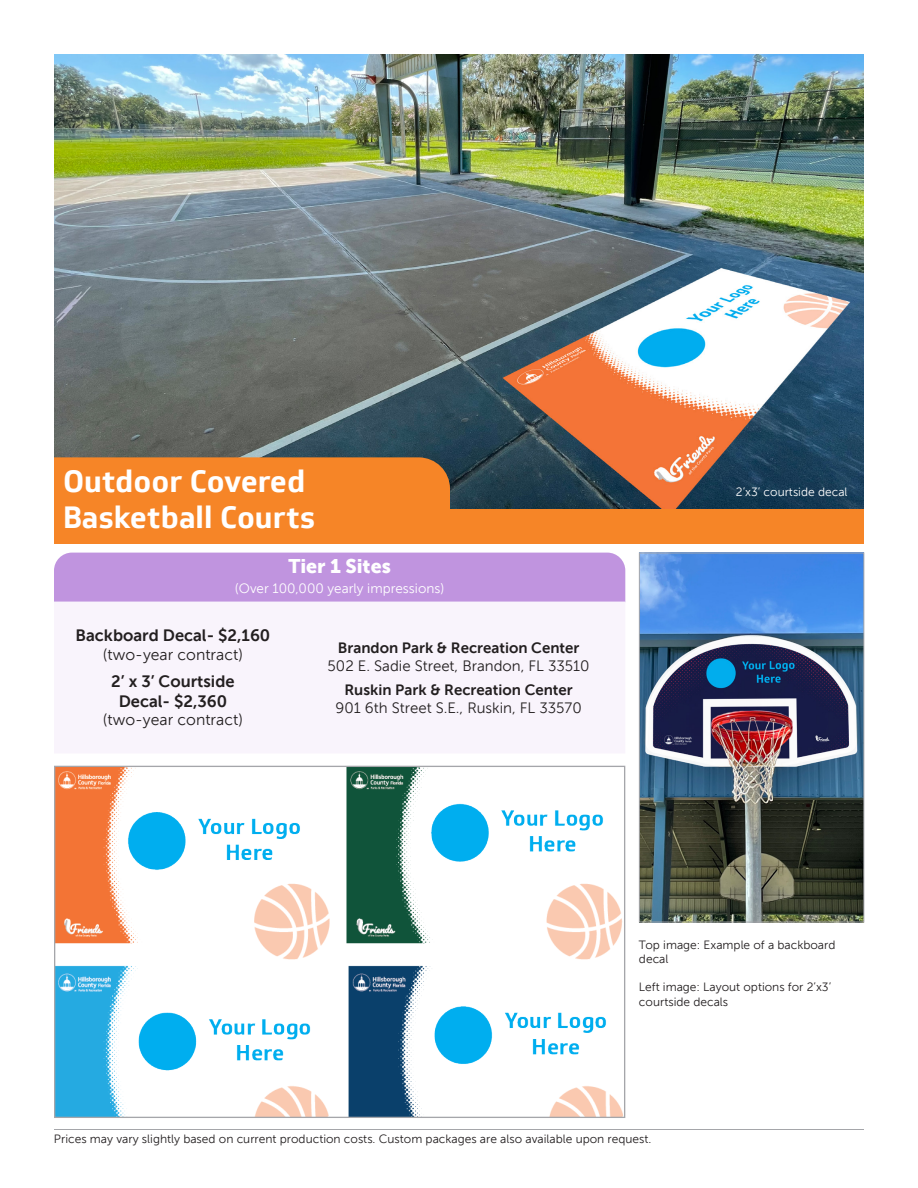
<style>
.page{position:relative;width:918px;height:1188px;background:#fff}
.page>*{position:absolute;margin:0;border:0;box-sizing:border-box;transform-origin:0 0}
.Page_Title{font:700 30px/36px "Soleto";color:#fff}
.t1{font:19.5px "Museo Sans 900";color:#fff}
.t2{font:16.5px/19.8px "Museo Sans 700";color:#231f20;text-align:center}
.t3{font:15.75px "Museo Sans 300";color:#231f20}
.t4{font:15px "Museo Sans 300";color:#231f20}
.t5{font:15px "Museo Sans 700";color:#231f20}
.t6{font:13.5px "Museo Sans 300";color:#fff}
.t7{font:12px/14.4px "Museo Sans 300";color:#231f20}
.t8{font:12px "Museo Sans 300";color:#fff}
</style>
<div class="page">
<img style="left:54px;top:54px;width:810px;height:455px">
<div style="left:54px;top:457px;width:396px;height:52px;background:#f68527"></div>
<div style="left:54px;top:509px;width:810px;height:35px;background:#f68527"></div>
<div style="left:54px;top:553px;width:571px;height:49px;background:#c094df"></div>
<div style="left:54px;top:602px;width:571px;height:151px;background:#f9f4fc"></div>
<img style="left:641px;top:555px;width:221px;height:365px">
<div style="left:639px;top:553px;width:225px;height:369px;border:1px solid #a5a6aa"></div>
<img style="left:56px;top:768px;width:567px;height:348px">
<hr style="left:54px;top:1129px;width:810px;height:1px;background:#a5a6aa">
<p class="Page_Title" style="left:63px;top:464px;width:254px">Outdoor Covered<br>Basketball Courts</p>
<p class="t1" style="left:288px;top:555px;width:104px">Tier 1 Sites</p>
<p class="t6" style="left:235px;top:581px;width:211px">(Over 100,000 yearly impressions)</p>
<p class="t2" style="left:76px;top:626px;width:196px">Backboard Decal- $2,160</p>
<p class="t3" style="left:103px;top:646px;width:141px">(two-year contract)</p>
<p class="t2" style="left:111px;top:671px;width:125px">2’ x 3’ Courtside<br>Decal- $2,360</p>
<p class="t3" style="left:103px;top:712px;width:141px">(two-year contract)</p>
<p class="t5" style="left:338px;top:639px;width:243px">Brandon Park &amp; Recreation Center</p>
<p class="t4" style="left:328px;top:657px;width:264px">502 E. Sadie Street, Brandon, FL 33510</p>
<p class="t5" style="left:344px;top:682px;width:230px">Ruskin Park &amp; Recreation Center</p>
<p class="t4" style="left:336px;top:700px;width:248px">901 6th Street S.E., Ruskin, FL 33570</p>
<p class="t8" style="left:736px;top:486px;width:113px">2’x3’ courtside decal</p>
<p class="t7" style="left:639px;top:938px;width:198px">Top image: Example of a backboard decal</p>
<p class="t7" style="left:639px;top:980px;width:194px">Left image: Layout options for 2’x3’ courtside decals</p>
<p class="t7" style="left:54px;top:1131px;width:599px">Prices may vary slightly based on current production costs. Custom packages are also available upon request.</p>
</div>
